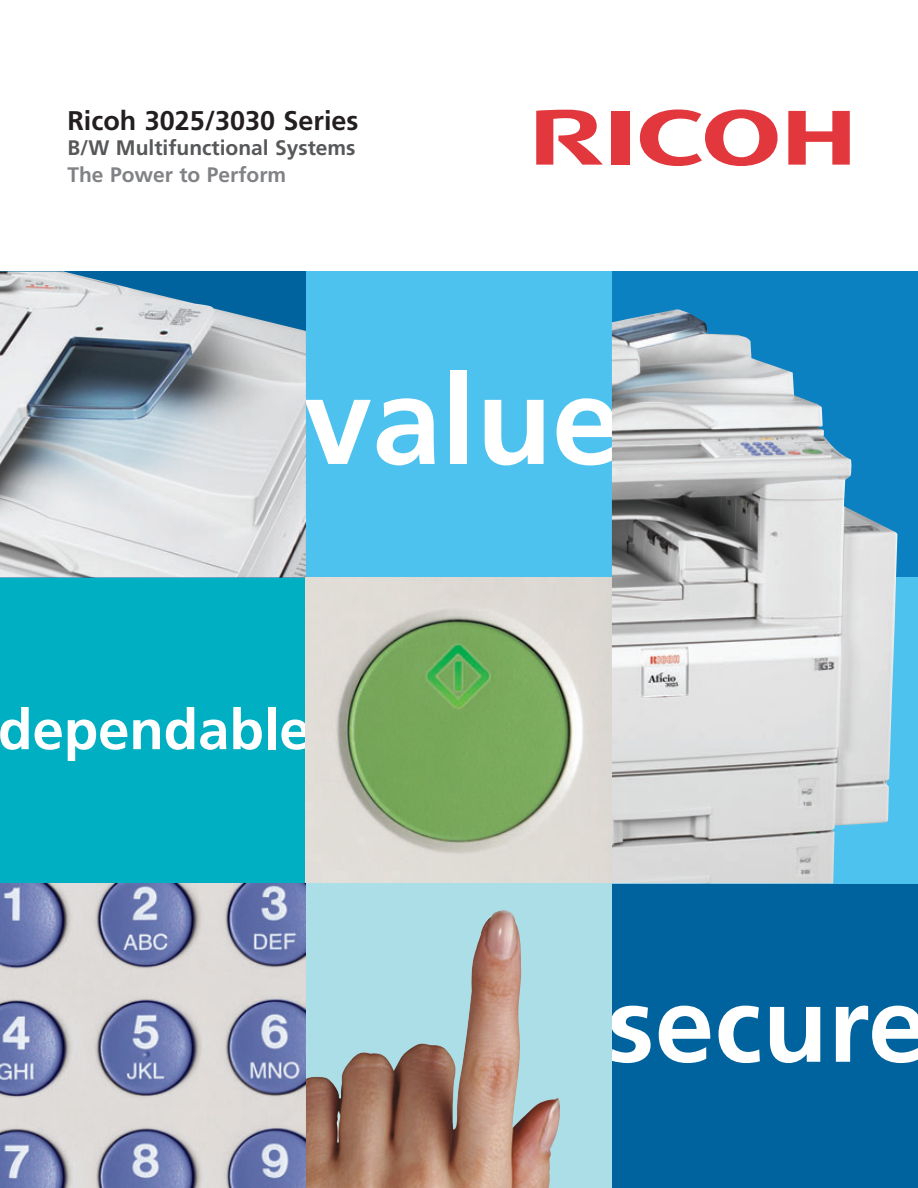
<style>
.page{position:relative;width:918px;height:1188px;background:#fff}
.page>*{position:absolute;margin:0;border:0;box-sizing:border-box;transform-origin:0 0}
.t1{font:700 124.5px "Frutiger";color:#fff}
.t2{font:700 106.5px "Frutiger";letter-spacing:.005em;color:#fff}
.t3{font:700 56.25px "Frutiger";color:#fff}
.t4{font:700 27px "Frutiger";color:#231f20}
.t5{font:700 21px "Frutiger";color:#57585a}
.t6{font:700 21px "Frutiger";color:#808285}
</style>
<div class="page">
<hr style="left:0;top:0;width:1px;height:109px;background:#4dc2ef">
<svg style="left:640px;top:109px;width:138px;height:56px"></svg>
<svg style="left:788px;top:111px;width:62px;height:54px"></svg>
<div style="left:611px;top:111px;width:18px;height:54px;background:#e1373d"></div>
<svg style="left:536px;top:110px;width:67px;height:55px"></svg>
<div style="left:306px;top:271px;width:306px;height:306px;background:#4dc2ef"></div>
<div style="left:0;top:577px;width:306px;height:306px;background:#00afc1"></div>
<div style="left:612px;top:883px;width:306px;height:305px;background:#00639e"></div>
<img style="left:0;top:271px;width:306px;height:306px">
<div style="left:612px;top:271px;width:306px;height:306px;background:#0c81c1"></div>
<img style="left:306px;top:577px;width:306px;height:306px">
<div style="left:612px;top:577px;width:306px;height:306px;background:#4dc2ef"></div>
<img style="left:612px;top:309px;width:285px;height:574px">
<img style="left:0;top:883px;width:306px;height:305px">
<div style="left:306px;top:883px;width:306px;height:305px;background:#abdee7"></div>
<img style="left:306px;top:910px;width:254px;height:278px">
<p class="t4" style="left:67px;top:109px;width:293px">Ricoh 3025/3030 Series</p>
<p class="t5" style="left:67px;top:139px;width:290px">B/W Multifunctional Systems</p>
<p class="t6" style="left:67px;top:166px;width:220px">The Power to Perform</p>
<h1 class="t1" style="left:303px;top:371px;width:320px">value</h1>
<h3 class="t3" style="left:-2px;top:707px;width:314px">dependable</h3>
<h2 class="t2" style="left:607px;top:982px;width:322px">secure</h2>
</div>
